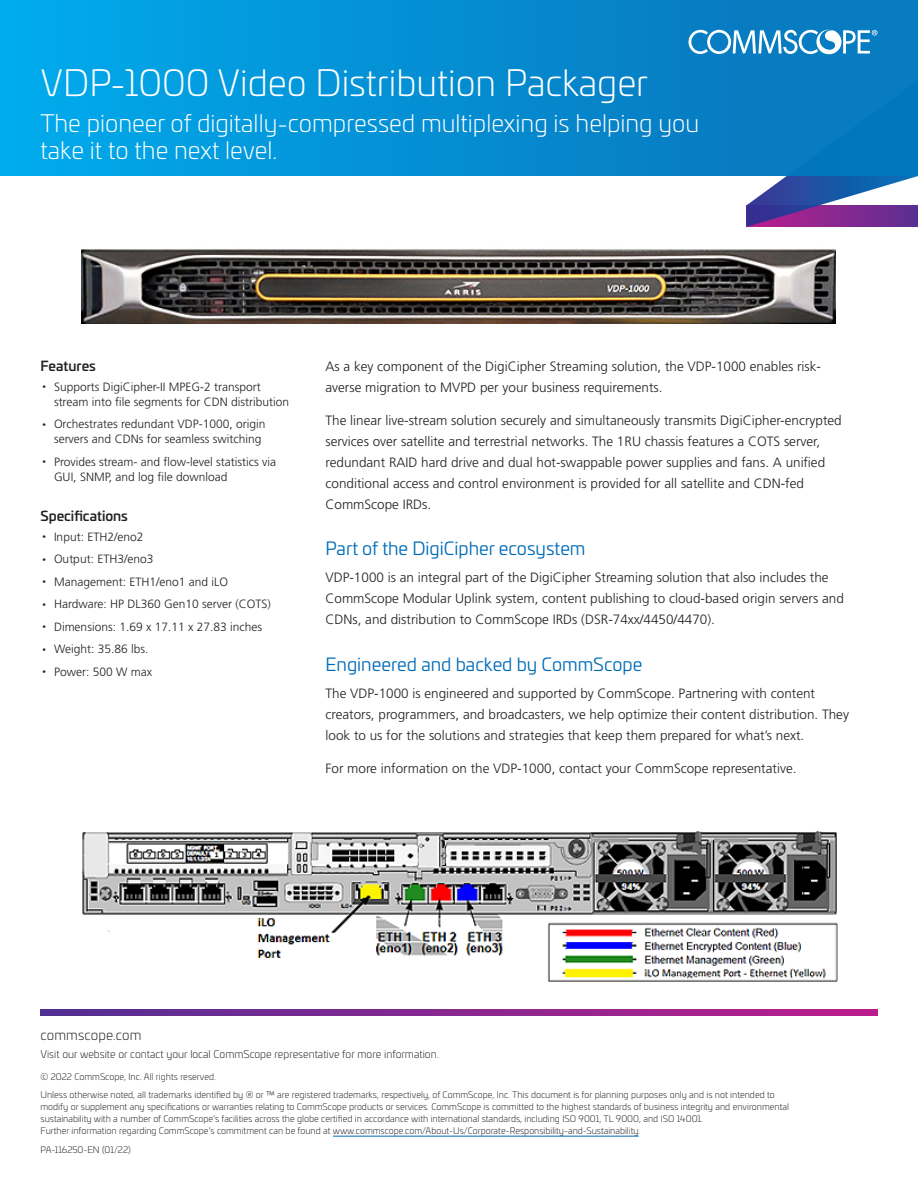
<style>
.page{position:relative;width:918px;height:1188px;background:#fff}
.page>*{position:absolute;margin:0;border:0;box-sizing:border-box;transform-origin:0 0}
.CS_Cover_Ribbon_Head{font:300 36px "Univia Pro";color:#fff}
.t1{font:300 27px "Frutiger LT Pro";color:#231f20}
.CS_Cover_Ribbon_Subh{font:300 24px/27px "Univia Pro";color:#fff}
.CS_Body_Header_-_Lev{font:18px "Univia Pro";color:#006cb7}
.CS_Body_Text{font:300 13.5px/21px "Frutiger LT Pro";color:#231f20}
.CS_Body_Header_-_Lev-2{font:500 13.5px "Univia Pro";color:#231f20}
.www_commscope_com{font:300 13.5px "Univia Pro";letter-spacing:.01em;color:#231f20}
.t2{font:300 12px/15px "Frutiger LT Pro";color:#231f20}
.CS_Legal_Large{font:300 10.5px "Univia Pro";color:#231f20}
.CS_Legal_Small{font:300 9px/12px "Univia Pro";color:#231f20}
</style>
<div class="page">
<svg style="left:746px;top:175px;width:172px;height:52px"></svg>
<div style="left:0;top:0;width:918px;height:175px;background:linear-gradient(to right,#01a9eb,#0873ba)"></div>
<svg style="left:688px;top:29px;width:189px;height:25px"></svg>
<svg style="left:41px;top:1009px;width:837px;height:6px;background:#87268f"></svg>
<hr style="left:333px;top:1136px;width:306px;height:1px;background:#006cb7">
<img style="left:81px;top:249px;width:755px;height:75px">
<img style="left:82px;top:831px;width:756px;height:151px">
<p class="CS_Cover_Ribbon_Head" style="left:40px;top:57px;width:609px">VDP-1000 Video Distribution Packager</p>
<p class="CS_Cover_Ribbon_Subh" style="left:40px;top:109px;width:660px">The pioneer of digitally-compressed multiplexing is helping you take it to the next level.</p>
<p class="CS_Body_Header_-_Lev-2" style="left:40px;top:356px;width:57px">Features</p>
<p class="t1" style="left:40px;top:370px;width:9px">·</p>
<p class="t2" style="left:54px;top:379px;width:237px">Supports DigiCipher-II MPEG-2 transport stream into file segments for CDN distribution</p>
<p class="t1" style="left:40px;top:408px;width:9px">·</p>
<p class="t2" style="left:54px;top:417px;width:213px">Orchestrates redundant VDP-1000, origin servers and CDNs for seamless switching</p>
<p class="t1" style="left:40px;top:445px;width:9px">·</p>
<p class="t2" style="left:54px;top:454px;width:224px">Provides stream- and flow-level statistics via<br>GUI, SNMP, and log file download</p>
<p class="CS_Body_Header_-_Lev-2" style="left:40px;top:506px;width:89px">Specifications</p>
<p class="t1" style="left:40px;top:520px;width:9px">·</p>
<p class="t2" style="left:54px;top:529px;width:91px">Input: ETH2/eno2</p>
<p class="t1" style="left:40px;top:543px;width:9px">·</p>
<p class="t2" style="left:54px;top:552px;width:101px">Output: ETH3/eno3</p>
<p class="t1" style="left:40px;top:565px;width:9px">·</p>
<p class="t2" style="left:54px;top:574px;width:176px">Management: ETH1/eno1 and iLO</p>
<p class="t1" style="left:40px;top:588px;width:9px">·</p>
<p class="t2" style="left:54px;top:597px;width:218px">Hardware: HP DL360 Gen10 server (COTS)</p>
<p class="t1" style="left:40px;top:610px;width:9px">·</p>
<p class="t2" style="left:54px;top:619px;width:210px">Dimensions: 1.69 x 17.11 x 27.83 inches</p>
<p class="t1" style="left:40px;top:633px;width:9px">·</p>
<p class="t2" style="left:54px;top:642px;width:96px">Weight: 35.86 lbs.</p>
<p class="t1" style="left:40px;top:655px;width:9px">·</p>
<p class="t2" style="left:54px;top:664px;width:100px">Power: 500 W max</p>
<p class="CS_Body_Text" style="left:326px;top:356px;width:497px">As a key component of the DigiCipher Streaming solution, the VDP-1000 enables risk&shy;averse migration to MVPD per your business requirements.</p>
<p class="CS_Body_Text" style="left:326px;top:410px;width:518px">The linear live-stream solution securely and simultaneously transmits DigiCipher-encrypted services over satellite and terrestrial networks. The 1RU chassis features a COTS server, redundant RAID hard drive and dual hot-swappable power supplies and fans. A unified conditional access and control environment is provided for all satellite and CDN-fed CommScope IRDs.</p>
<p class="CS_Body_Header_-_Lev" style="left:326px;top:536px;width:262px">Part of the DigiCipher ecosystem</p>
<p class="CS_Body_Text" style="left:326px;top:567px;width:520px">VDP-1000 is an integral part of the DigiCipher Streaming solution that also includes the<br>CommScope Modular Uplink system, content publishing to cloud-based origin servers and<br>CDNs, and distribution to CommScope IRDs (DSR-74xx/4450/4470).</p>
<p class="CS_Body_Header_-_Lev" style="left:326px;top:651px;width:318px">Engineered and backed by CommScope</p>
<p class="CS_Body_Text" style="left:326px;top:683px;width:525px">The VDP-1000 is engineered and supported by CommScope. Partnering with content creators, programmers, and broadcasters, we help optimize their content distribution. They look to us for the solutions and strategies that keep them prepared for what’s next.</p>
<p class="CS_Body_Text" style="left:326px;top:758px;width:473px">For more information on the VDP-1000, contact your CommScope representative.</p>
<p class="www_commscope_com" style="left:40px;top:1026px;width:102px">commscope.com</p>
<p class="CS_Legal_Large" style="left:40px;top:1046px;width:400px">Visit our website or contact your local CommScope representative for more information.</p>
<p class="CS_Legal_Small" style="left:40px;top:1071px;width:177px">© 2022 CommScope, Inc. All rights reserved.</p>
<p class="CS_Legal_Small" style="left:40px;top:1088px;width:750px">Unless otherwise noted, all trademarks identified by ® or ™ are registered trademarks, respectively, of CommScope, Inc. This document is for planning purposes only and is not intended to modify or supplement any specifications or warranties relating to CommScope products or services. CommScope is committed to the highest standards of business integrity and environmental sustainability with a number of CommScope’s facilities across the globe certified in accordance with international standards, including ISO 9001, TL 9000, and ISO 14001.<br>Further information regarding CommScope’s commitment can be found at www.commscope.com/About-Us/Corporate-Responsibility-and-Sustainability.</p>
<p class="CS_Legal_Small" style="left:40px;top:1144px;width:92px">PA-116250-EN (01/22)</p>
</div>
